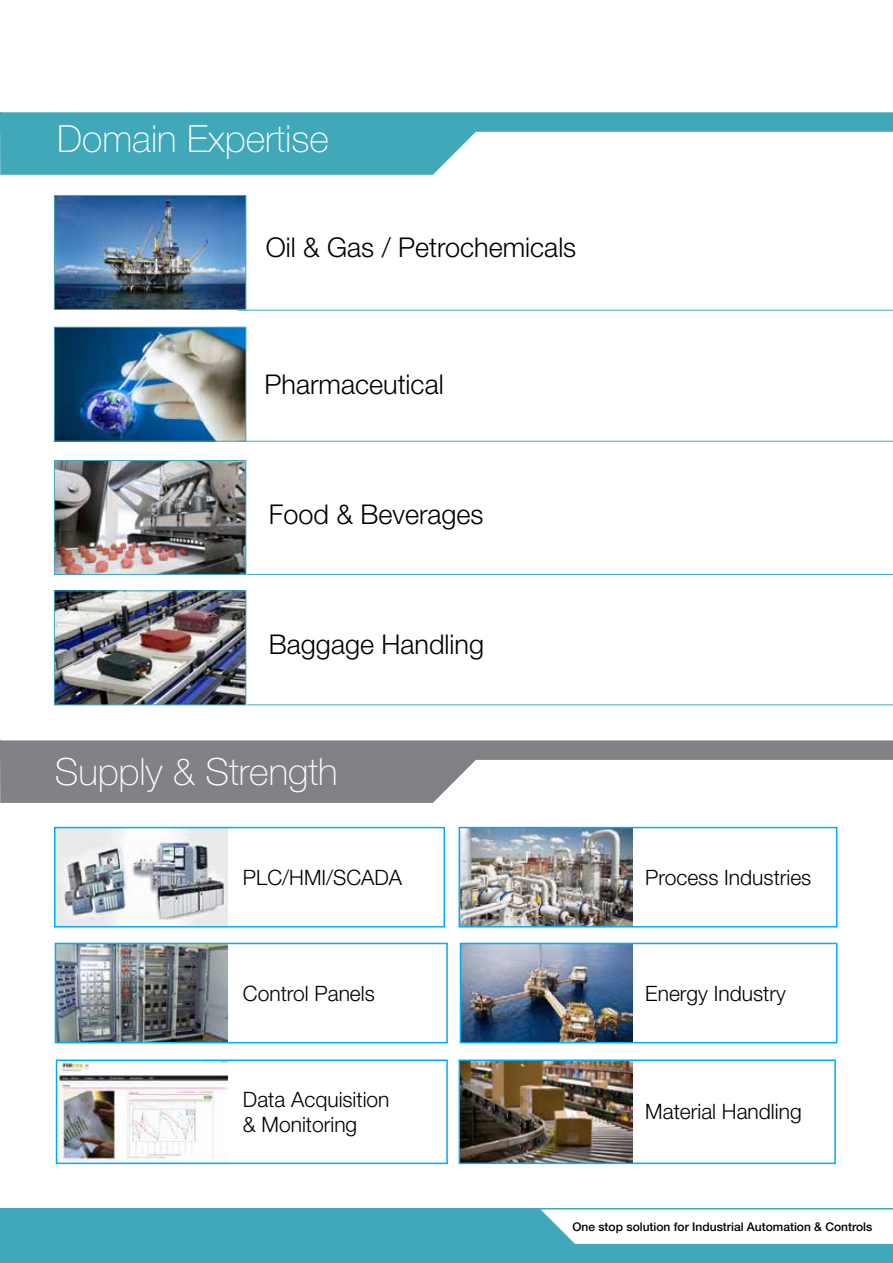
<style>
.page{position:relative;width:893px;height:1263px;background:#fff}
.page>*{position:absolute;margin:0;border:0;box-sizing:border-box;transform-origin:0 0}
.t1{font:100 37.5px "Helvetica Neue LT Std";color:#fff}
.t2{font:300 27.3px "Helvetica Neue LT Std";color:#000}
.t3{font:300 21.15px/25.2px "Helvetica Neue LT Std";color:#000}
.t4{font:500 12px "Helvetica Neue LT Std";color:#000}
</style>
<div class="page">
<svg style="left:0;top:740px;width:893px;height:63px;fill:#808285"></svg>
<svg style="left:0;top:740px;width:1px;height:20px"></svg>
<svg style="left:0;top:1209px;width:893px;height:54px;fill:#41a8b9"></svg>
<hr style="left:0;top:1208px;width:893px;height:1px;background:#41a8b9">
<svg style="left:0;top:112px;width:893px;height:63px;fill:#41a8b9"></svg>
<img style="left:56px;top:329px;width:188px;height:111px">
<div style="left:54px;top:327px;width:192px;height:115px;border:1px solid #41a8b9"></div>
<img style="left:56px;top:197px;width:188px;height:111px">
<div style="left:54px;top:195px;width:192px;height:115px;border:1px solid #41a8b9"></div>
<img style="left:56px;top:592px;width:188px;height:111px">
<div style="left:54px;top:590px;width:192px;height:115px;border:1px solid #41a8b9"></div>
<img style="left:56px;top:462px;width:188px;height:111px">
<div style="left:54px;top:460px;width:192px;height:115px;border:1px solid #41a8b9"></div>
<hr style="left:237px;top:310px;width:656px;height:1px;background:#41a8b9">
<hr style="left:237px;top:441px;width:656px;height:1px;background:#41a8b9">
<hr style="left:247px;top:574px;width:646px;height:1px;background:#41a8b9">
<hr style="left:247px;top:704px;width:646px;height:1px;background:#41a8b9">
<svg style="left:0;top:112px;width:1px;height:20px"></svg>
<img style="left:58px;top:946px;width:169px;height:94px">
<div style="left:55px;top:943px;width:393px;height:100px;border:2px solid #00aeef"></div>
<img style="left:462px;top:1062px;width:170px;height:99px">
<div style="left:459px;top:1059px;width:377px;height:105px;border:2px solid #00aeef"></div>
<img style="left:57px;top:830px;width:171px;height:94px">
<div style="left:54px;top:827px;width:391px;height:100px;border:2px solid #00aeef"></div>
<img style="left:463px;top:946px;width:169px;height:94px">
<div style="left:460px;top:943px;width:377px;height:100px;border:2px solid #00aeef"></div>
<img style="left:462px;top:830px;width:170px;height:94px">
<div style="left:459px;top:827px;width:378px;height:100px;border:2px solid #00aeef"></div>
<img style="left:59px;top:1062px;width:168px;height:99px">
<div style="left:56px;top:1059px;width:392px;height:105px;border:2px solid #00aeef"></div>
<h1 class="t1" style="left:57px;top:118px;width:273px">Domain Expertise</h1>
<p class="t2" style="left:266px;top:231px;width:312px">Oil &amp; Gas / Petrochemicals</p>
<p class="t2" style="left:265px;top:367px;width:181px">Pharmaceutical</p>
<p class="t2" style="left:269px;top:497px;width:216px">Food &amp; Beverages</p>
<p class="t2" style="left:269px;top:628px;width:217px">Baggage Handling</p>
<h1 class="t1" style="left:55px;top:750px;width:284px">Supply &amp; Strength</h1>
<p class="t3" style="left:243px;top:864px;width:161px">PLC/HMI/SCADA</p>
<p class="t3" style="left:645px;top:864px;width:168px">Process Industries</p>
<p class="t3" style="left:243px;top:980px;width:133px">Control Panels</p>
<p class="t3" style="left:645px;top:980px;width:142px">Energy Industry</p>
<p class="t3" style="left:243px;top:1086px;width:148px">Data Acquisition &amp; Monitoring</p>
<p class="t3" style="left:645px;top:1099px;width:158px">Material Handling</p>
<p class="t4" style="left:572px;top:1220px;width:301px">One stop solution for Industrial Automation &amp; Controls</p>
</div>
